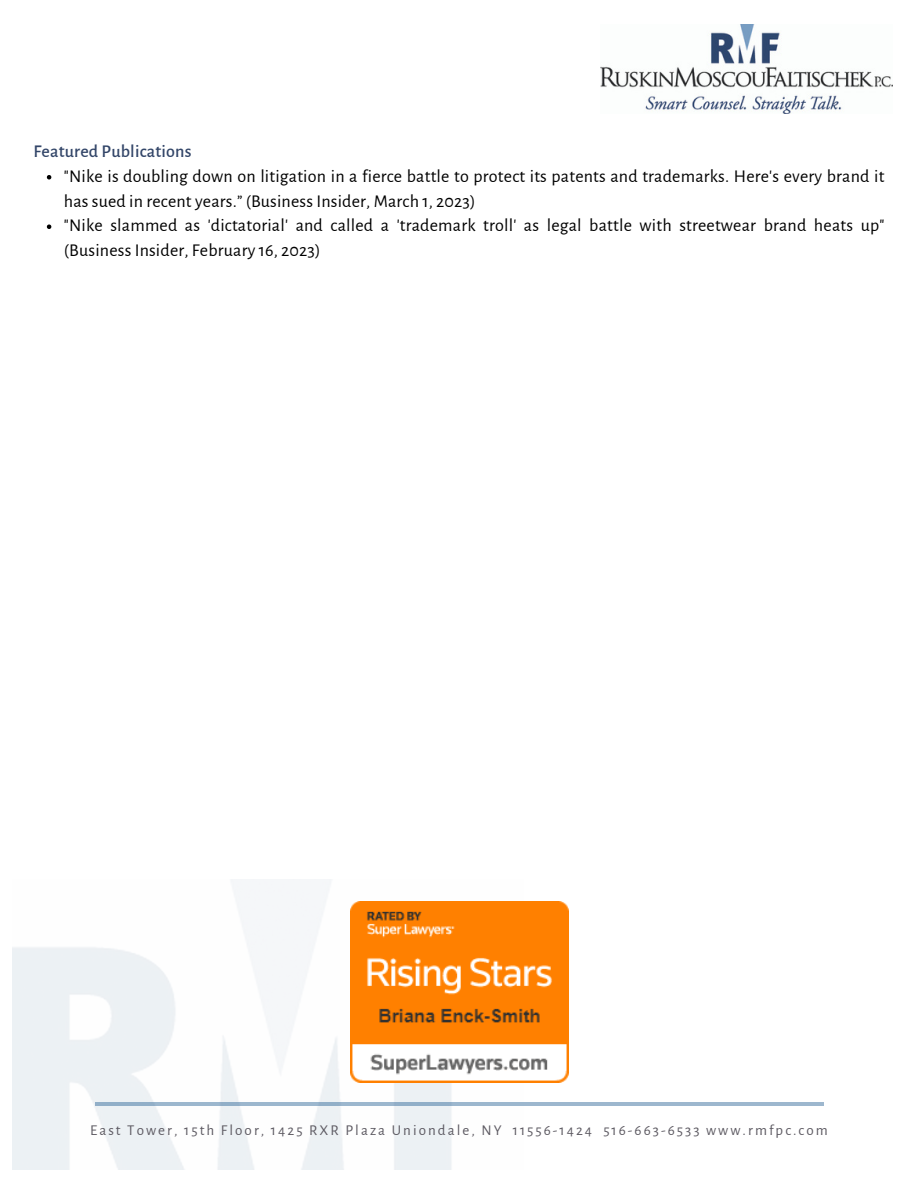
<style>
.page{position:relative;width:918px;height:1188px;background:#fff}
.page>*{position:absolute;margin:0;border:0;box-sizing:border-box;transform-origin:0 0}
.t1{font:18px/24.8px "Alegreya Sans";letter-spacing:.01em;color:#000}
.t2{font:500 18px "Alegreya Sans";letter-spacing:.01em;color:#324568}
.t3{font:15px "Alegreya Sans";letter-spacing:.135em;color:#5d5a62}
</style>
<div class="page">
<img style="left:12px;top:879px;width:511px;height:290px">
<img style="left:600px;top:25px;width:293px;height:89px">
<hr style="left:95px;top:1103px;width:728px;height:3px;background:#0f5089">
<img style="left:350px;top:902px;width:218px;height:181px">
<svg style="left:47px;top:175px;width:4px;height:5px"></svg>
<svg style="left:47px;top:225px;width:4px;height:4px"></svg>
<h1 class="t2" style="left:33px;top:143px;width:160px">Featured Publications</h1>
<p class="t1" style="left:64px;top:164px;width:822px">"Nike is doubling down on litigation in a fierce battle to protect its patents and trademarks. Here's every brand it has sued in recent years.” (Business Insider, March 1, 2023)</p>
<p class="t1" style="left:64px;top:213px;width:822px">"Nike slammed as 'dictatorial' and called a 'trademark troll' as legal battle with streetwear brand heats up" (Business Insider, February 16, 2023)</p>
<p class="t3" style="left:90px;top:1123px;width:739px">East Tower, 15th Floor, 1425 RXR Plaza Uniondale, NY 11556-1424 516-663-6533 www.rmfpc.com</p>
</div>
